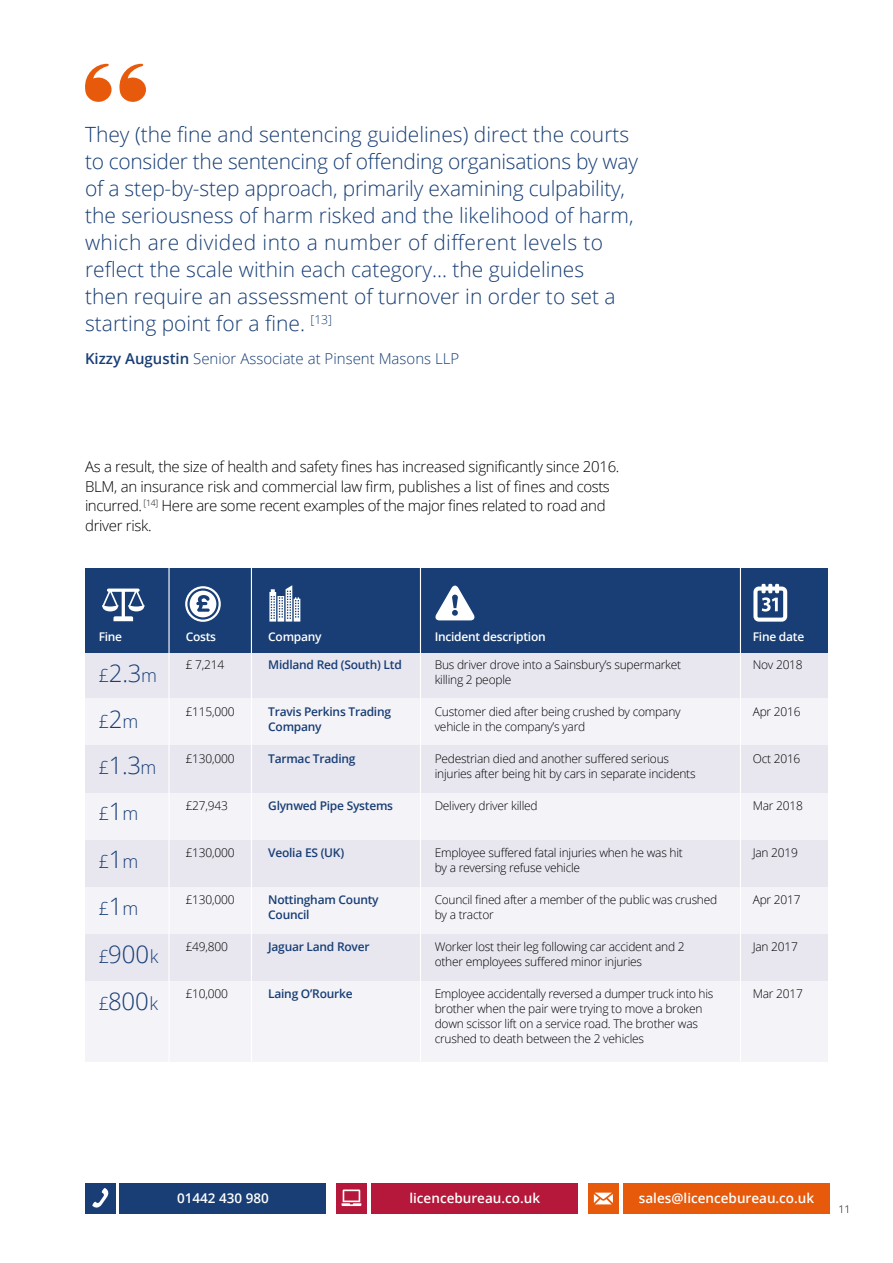
<style>
.page{position:relative;width:893px;height:1263px;background:#fff}
.page>*{position:absolute;margin:0;border:0;box-sizing:border-box;transform-origin:0 0}
.t1{font:300 24px/46.7px "Open Sans";color:#183e75}
.t2{font:300 21px/27px "Open Sans";color:#183e75}
.t3{font:300 18px "Open Sans";color:#183e75}
.t4{font:300 15px/19.5px "Open Sans";letter-spacing:-.02em;color:#000}
.t5{font:300 15px "Open Sans";color:#183e75}
.t6{font:600 13.5px "Open Sans";color:#fff}
.t7{font:300 12px/15px "Open Sans";letter-spacing:-.02em;color:#000}
.t8{font:600 12px "Open Sans";letter-spacing:-.02em;color:#183e75}
.t9{font:600 12px "Open Sans";letter-spacing:-.02em;color:#fff}
.t10{font:300 10.5px "Open Sans";color:#000}
.s1{font-weight:600}
.s2{font-size:18px}
.s3{font-size:24px}
</style>
<div class="page">
<svg style="left:119px;top:64px;width:27px;height:38px"></svg>
<svg style="left:85px;top:64px;width:27px;height:38px"></svg>
<div style="left:85px;top:652px;width:742px;height:410px;background:#e8e7f0"></div>
<div style="left:85px;top:568px;width:742px;height:84px;background:#183e75"></div>
<div style="left:85px;top:698px;width:742px;height:47px;background:#f4f3f8"></div>
<div style="left:85px;top:792px;width:742px;height:47px;background:#f4f3f8"></div>
<div style="left:85px;top:981px;width:742px;height:81px;background:#f4f3f8"></div>
<div style="left:85px;top:887px;width:742px;height:47px;background:#f4f3f8"></div>
<hr style="left:168px;top:568px;width:2px;height:506px;background:#fff">
<hr style="left:251px;top:568px;width:1px;height:506px;background:#fff">
<hr style="left:420px;top:568px;width:1px;height:506px;background:#fff">
<hr style="left:740px;top:568px;width:1px;height:506px;background:#fff">
<svg style="left:102px;top:588px;width:43px;height:33px"></svg>
<svg style="left:435px;top:585px;width:40px;height:35px"></svg>
<svg style="left:269px;top:585px;width:31px;height:36px"></svg>
<svg style="left:753px;top:584px;width:34px;height:38px"></svg>
<svg style="left:185px;top:586px;width:36px;height:36px"></svg>
<div style="left:85px;top:1183px;width:31px;height:30px;background:#183e75"></div>
<div style="left:336px;top:1183px;width:31px;height:30px;background:#b5183b"></div>
<div style="left:588px;top:1183px;width:30px;height:30px;background:#e75a0b"></div>
<div style="left:120px;top:1183px;width:206px;height:30px;background:#183e75"></div>
<div style="left:371px;top:1183px;width:207px;height:30px;background:#b5183b"></div>
<div style="left:623px;top:1183px;width:206px;height:30px;background:#e75a0b"></div>
<svg style="left:92px;top:1188px;width:17px;height:20px"></svg>
<svg style="left:342px;top:1189px;width:19px;height:17px"></svg>
<svg style="left:594px;top:1193px;width:19px;height:11px"></svg>
<p class="t2" style="left:85px;top:121px;width:554px">They (the fine and sentencing guidelines) direct the courts to consider the sentencing of offending organisations by way of a step-by-step approach, primarily examining culpability, the seriousness of harm risked and the likelihood of harm, which are divided into a number of different levels to reflect the scale within each category... the guidelines<br>then require an assessment of turnover in order to set a starting point for a fine. <sup>[13]</sup></p>
<p class="t5" style="left:85px;top:348px;width:376px"><span class="s1">Kizzy Augustin</span> Senior Associate at Pinsent Masons LLP</p>
<p class="t4" style="left:85px;top:457px;width:536px">As a result, the size of health and safety fines has increased significantly since 2016.<br>BLM, an insurance risk and commercial law firm, publishes a list of fines and costs incurred. <sup>[14]</sup> Here are some recent examples of the major fines related to road and driver risk.</p>
<p class="t9" style="left:99px;top:629px;width:25px">Fine</p>
<p class="t9" style="left:186px;top:629px;width:32px">Costs</p>
<p class="t9" style="left:268px;top:629px;width:55px">Company</p>
<p class="t9" style="left:435px;top:629px;width:113px">Incident description</p>
<p class="t9" style="left:753px;top:629px;width:53px">Fine date</p>
<p class="t7" style="left:186px;top:657px;width:40px">£ 7,214</p>
<p class="t8" style="left:268px;top:656px;width:135px">Midland Red (South) Ltd</p>
<p class="t7" style="left:435px;top:657px;width:248px">Bus driver drove into a Sainsbury’s supermarket</p>
<p class="t7" style="left:753px;top:657px;width:52px">Nov 2018</p>
<p class="t7" style="left:435px;top:672px;width:78px">killing 2 people</p>
<p class="t7" style="left:186px;top:704px;width:50px">£115,000</p>
<p class="t8" style="left:268px;top:703px;width:124px">Travis Perkins Trading</p>
<p class="t7" style="left:435px;top:704px;width:247px">Customer died after being crushed by company</p>
<p class="t7" style="left:753px;top:704px;width:49px">Apr 2016</p>
<p class="t8" style="left:268px;top:718px;width:55px">Company</p>
<p class="t7" style="left:435px;top:719px;width:152px">vehicle in the company’s yard</p>
<p class="t7" style="left:186px;top:751px;width:50px">£130,000</p>
<p class="t8" style="left:268px;top:750px;width:89px">Tarmac Trading</p>
<p class="t7" style="left:435px;top:751px;width:236px">Pedestrian died and another suffered serious</p>
<p class="t7" style="left:753px;top:751px;width:49px">Oct 2016</p>
<p class="t7" style="left:435px;top:766px;width:262px">injuries after being hit by cars in separate incidents</p>
<p class="t7" style="left:186px;top:798px;width:44px">£27,943</p>
<p class="t8" style="left:268px;top:797px;width:126px">Glynwed Pipe Systems</p>
<p class="t7" style="left:435px;top:798px;width:104px">Delivery driver killed</p>
<p class="t7" style="left:753px;top:798px;width:52px">Mar 2018</p>
<p class="t7" style="left:186px;top:845px;width:50px">£130,000</p>
<p class="t8" style="left:268px;top:844px;width:77px">Veolia ES (UK)</p>
<p class="t7" style="left:435px;top:845px;width:250px">Employee suffered fatal injuries when he was hit</p>
<p class="t7" style="left:753px;top:845px;width:47px">Jan 2019</p>
<p class="t7" style="left:435px;top:860px;width:147px">by a reversing refuse vehicle</p>
<p class="t7" style="left:186px;top:892px;width:50px">£130,000</p>
<p class="t8" style="left:268px;top:891px;width:112px">Nottingham County</p>
<p class="t7" style="left:435px;top:892px;width:284px">Council fined after a member of the public was crushed</p>
<p class="t7" style="left:753px;top:892px;width:49px">Apr 2017</p>
<p class="t8" style="left:268px;top:906px;width:43px">Council</p>
<p class="t7" style="left:435px;top:907px;width:61px">by a tractor</p>
<p class="t7" style="left:186px;top:939px;width:44px">£49,800</p>
<p class="t8" style="left:268px;top:938px;width:103px">Jaguar Land Rover</p>
<p class="t7" style="left:435px;top:939px;width:251px">Worker lost their leg following car accident and 2</p>
<p class="t7" style="left:753px;top:939px;width:47px">Jan 2017</p>
<p class="t7" style="left:435px;top:954px;width:209px">other employees suffered minor injuries</p>
<p class="t7" style="left:186px;top:986px;width:44px">£10,000</p>
<p class="t8" style="left:268px;top:985px;width:86px">Laing O’Rourke</p>
<p class="t7" style="left:435px;top:986px;width:280px">Employee accidentally reversed a dumper truck into his</p>
<p class="t7" style="left:753px;top:986px;width:52px">Mar 2017</p>
<p class="t7" style="left:435px;top:1001px;width:269px">brother when the pair were trying to move a broken down scissor lift on a service road. The brother was crushed to death between the 2 vehicles</p>
<h1 class="t1" style="left:99px;top:649px;width:60px"><span class="s2">£</span>2.3<span class="s2">m</span></h1>
<h3 class="t3" style="left:99px;top:709px;width:41px">£<span class="s3">2</span>m</h3>
<h1 class="t1" style="left:99px;top:741px;width:59px"><span class="s2">£</span>1.3<span class="s2">m</span></h1>
<h3 class="t3" style="left:99px;top:801px;width:41px">£<span class="s3">1</span>m</h3>
<h3 class="t3" style="left:99px;top:849px;width:41px">£<span class="s3">1</span>m</h3>
<h3 class="t3" style="left:99px;top:896px;width:41px">£<span class="s3">1</span>m</h3>
<h1 class="t1" style="left:99px;top:931px;width:61px"><span class="s2">£</span>900<span class="s2">k £</span>800<span class="s2">k</span></h1>
<p class="t6" style="left:177px;top:1188px;width:93px">01442 430 980</p>
<p class="t6" style="left:409px;top:1188px;width:132px">licencebureau.co.uk</p>
<p class="t6" style="left:639px;top:1188px;width:177px">sales@licencebureau.co.uk</p>
<p class="t10" style="left:838px;top:1202px;width:13px">11</p>
</div>
